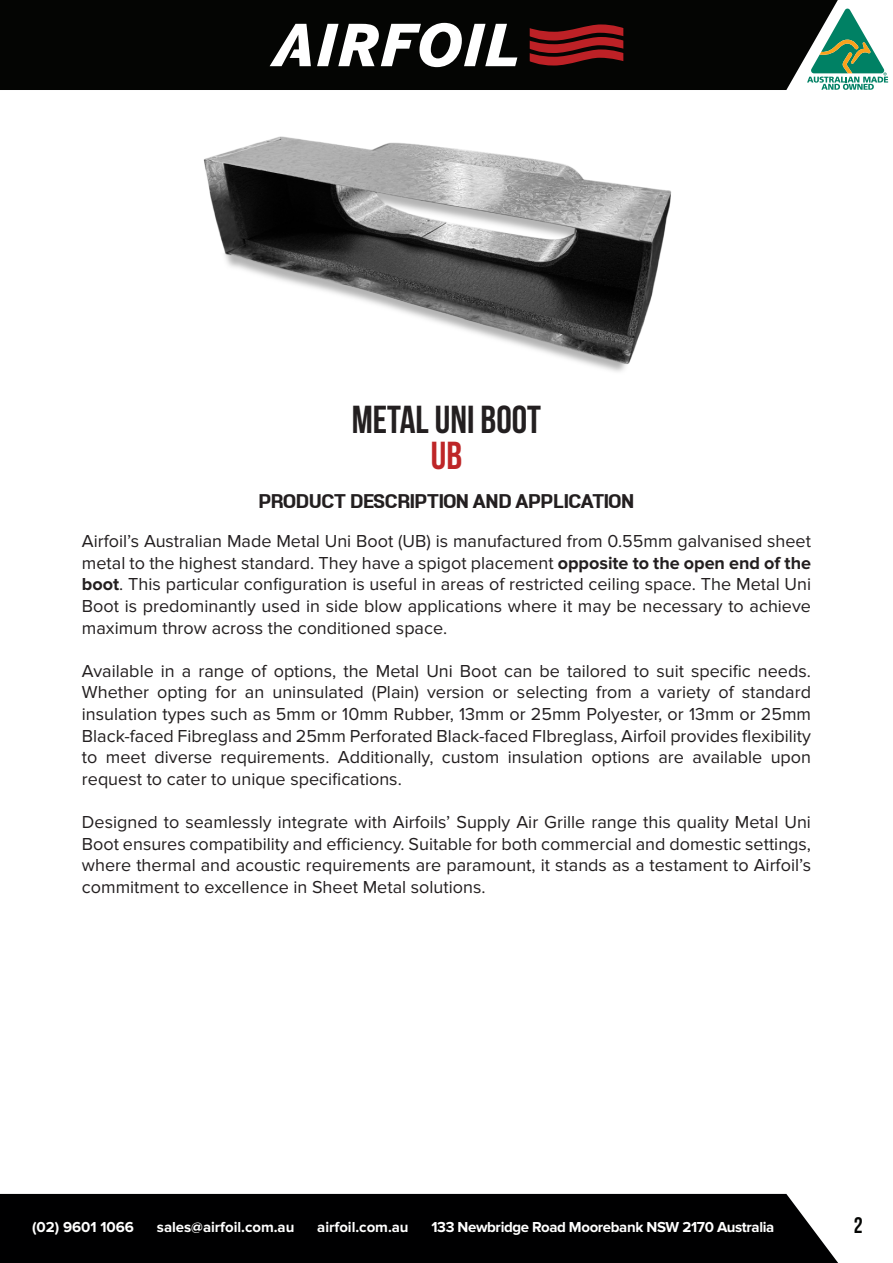
<style>
.page{position:relative;width:893px;height:1263px;background:#fff}
.page>*{position:absolute;margin:0;border:0;box-sizing:border-box;transform-origin:0 0}
.t1{font:700 39px "Bebas Neue";color:#231f20}
.t2{font:700 39px "Bebas Neue";color:#be2628}
.t3{font:700 24px "LT Emphasis";color:#231f20}
.t4{font:700 22.5px "Bebas Neue";color:#040503}
.t5{font:18px/21.6px "Proxima Nova";color:#231f20;text-align:justify}
.t6{font:700 15px "Proxima Nova";color:#fff}
.t7{font:700 15px "Proxima Nova";letter-spacing:-.025em;color:#fff}
.s1{font-weight:700}
</style>
<div class="page">
<svg style="left:838px;top:8px;width:50px;height:82px"></svg>
<div style="left:0;top:0;width:838px;height:90px;background:#040503"></div>
<svg style="left:317px;top:23px;width:200px;height:44px"></svg>
<svg style="left:270px;top:24px;width:41px;height:42px"></svg>
<svg style="left:530px;top:24px;width:93px;height:42px;background:#731518"></svg>
<div style="left:0;top:1194px;width:838px;height:69px;background:#000001"></div>
<img style="left:203px;top:136px;width:469px;height:236px">
<p class="t1" style="left:352px;top:398px;width:191px">METAL UNI BOOT</p>
<p class="t2" style="left:431px;top:434px;width:33px">UB</p>
<p class="t3" style="left:259px;top:489px;width:377px">PRODUCT DESCRIPTION AND APPLICATION</p>
<p class="t5" style="left:82px;top:531px;width:731px">Airfoil’s Australian Made Metal Uni Boot (UB) is manufactured from 0.55mm galvanised sheet metal to the highest standard. They have a spigot placement <span class="s1">opposite to the open end of the boot</span>. This particular configuration is useful in areas of restricted ceiling space. The Metal Uni Boot is predominantly used in side blow applications where it may be necessary to achieve maximum throw across the conditioned space.</p>
<p class="t5" style="left:82px;top:660px;width:731px">Available in a range of options, the Metal Uni Boot can be tailored to suit specific needs.<br>Whether opting for an uninsulated (Plain) version or selecting from a variety of standard insulation types such as 5mm or 10mm Rubber, 13mm or 25mm Polyester, or 13mm or 25mm Black-faced Fibreglass and 25mm Perforated Black-faced FIbreglass, Airfoil provides flexibility to meet diverse requirements. Additionally, custom insulation options are available upon request to cater to unique specifications.</p>
<p class="t5" style="left:82px;top:811px;width:731px">Designed to seamlessly integrate with Airfoils’ Supply Air Grille range this quality Metal Uni Boot ensures compatibility and efficiency. Suitable for both commercial and domestic settings, where thermal and acoustic requirements are paramount, it stands as a testament to Airfoil’s commitment to excellence in Sheet Metal solutions.</p>
<p class="t6" style="left:32px;top:1218px;width:103px">(02) 9601 1066</p>
<p class="t6" style="left:157px;top:1218px;width:139px">sales@airfoil.com.au</p>
<p class="t6" style="left:317px;top:1218px;width:93px">airfoil.com.au</p>
<p class="t7" style="left:431px;top:1218px;width:344px">133 Newbridge Road Moorebank NSW 2170 Australia</p>
<p class="t4" style="left:854px;top:1213px;width:10px">2</p>
</div>
